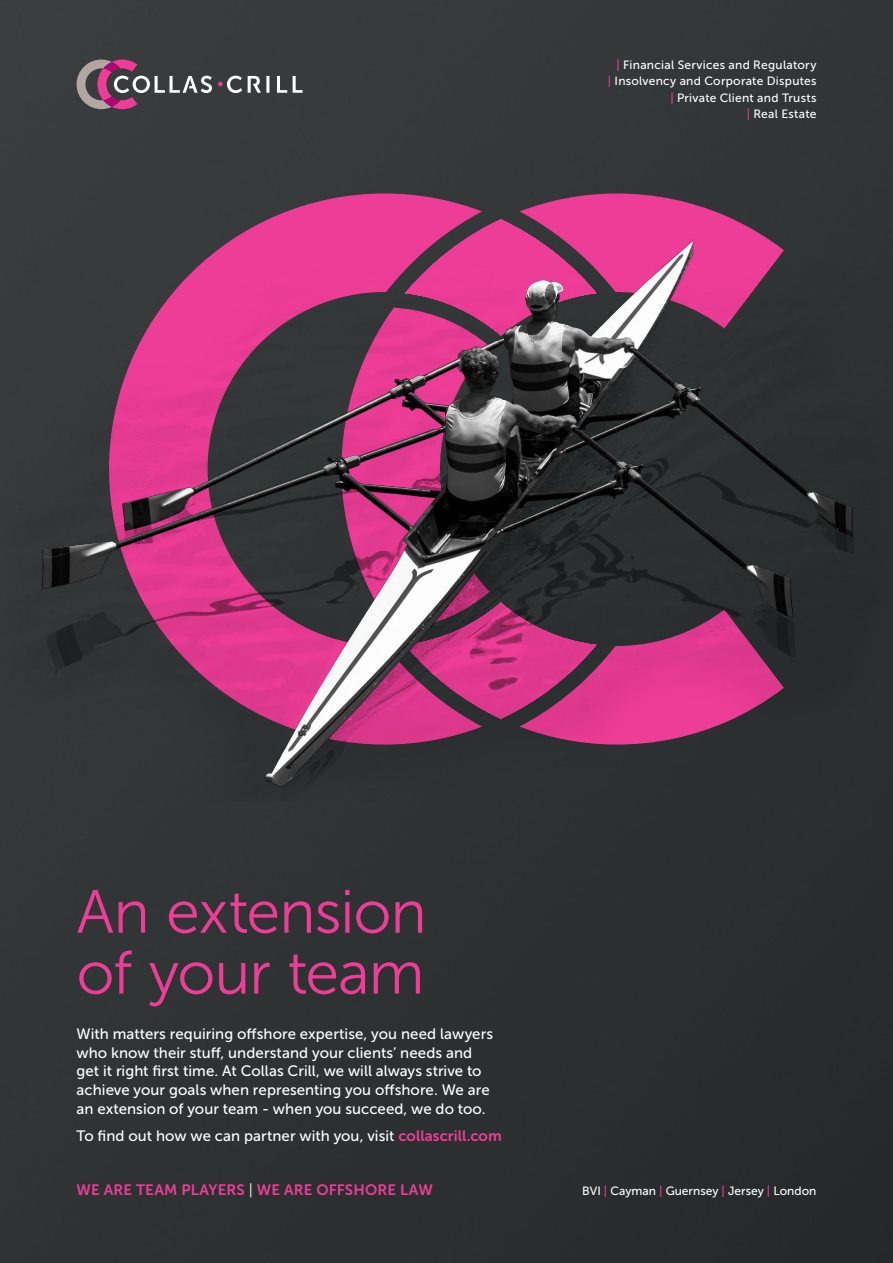
<style>
.page{position:relative;width:893px;height:1263px;background:#fff}
.page>*{position:absolute;margin:0;border:0;box-sizing:border-box;transform-origin:0 0}
.t1{font:60.9px/60.9px "Museo Sans 300";letter-spacing:-.015em;color:#ee3d96}
.t2{font:15px/18.8px "Museo Sans 500";letter-spacing:.005em;color:#fff}
.t3{font:15px "Museo Sans 700";letter-spacing:.01em;color:#ee3d96}
.t4{font:12px/16.5px "Museo Sans 500";letter-spacing:.02em;color:#fff;text-align:right}
.t5{font:12px "Museo Sans 500";color:#fff}
.s1{color:#ee3d96}
.s2{font-family:"Museo Sans 700";color:#ee3d96}
.s3{font-family:"Museo Sans 300";color:#fff}
</style>
<div class="page">
<img style="left:0;top:0;width:893px;height:1263px">
<svg style="left:109px;top:193px;width:675px;height:32px;background:#8b3a65"></svg>
<img style="left:0;top:225px;width:893px;height:577px">
<svg style="left:77px;top:60px;width:226px;height:49px;background:#5d5259"></svg>
<p class="t4" style="left:608px;top:56px;width:210px"><span class="s1">|</span> Financial Services and Regulatory<br><span class="s1">|</span> Insolvency and Corporate Disputes <span class="s1">|</span> Private Client and Trusts<br><span class="s1">|</span> Real Estate</p>
<h1 class="t1" style="left:77px;top:882px;width:352px">An extension of your team</h1>
<p class="t2" style="left:77px;top:1024px;width:418px">With matters requiring offshore expertise, you need lawyers who know their stuff, understand your clients’ needs and get it right first time. At Collas Crill, we will always strive to achieve your goals when representing you offshore. We are an extension of your team - when you succeed, we do too.</p>
<p class="t2" style="left:77px;top:1127px;width:427px">To find out how we can partner with you, visit <span class="s2">collascrill.com</span></p>
<p class="t3" style="left:77px;top:1181px;width:358px">WE ARE TEAM PLAYERS <span class="s3">|</span> WE ARE OFFSHORE LAW</p>
<p class="t5" style="left:582px;top:1184px;width:236px">BVI <span class="s1">|</span> Cayman <span class="s1">|</span> Guernsey <span class="s1">|</span> Jersey <span class="s1">|</span> London</p>
</div>
